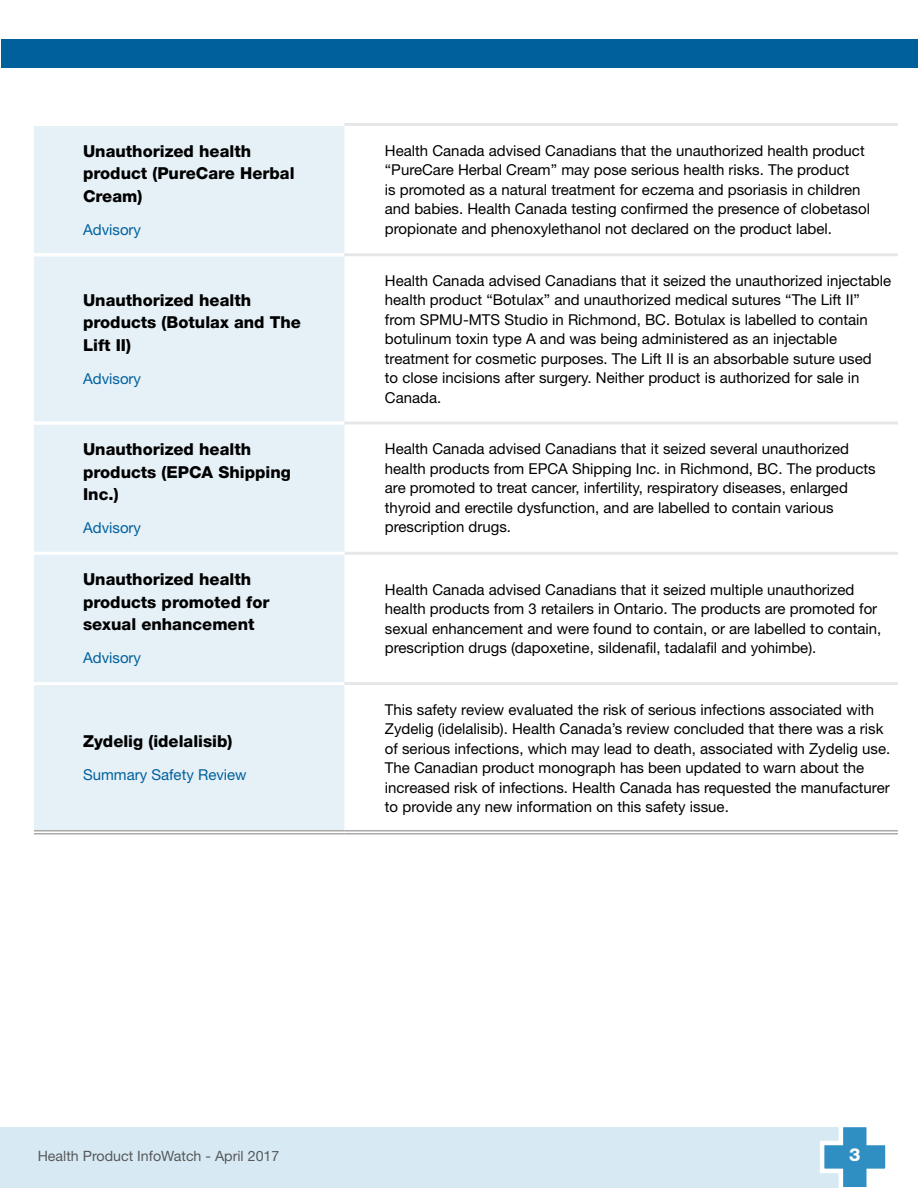
<style>
.page{position:relative;width:918px;height:1188px;background:#fff}
.page>*{position:absolute;margin:0;border:0;box-sizing:border-box;transform-origin:0 0}
.t1{font:800 18px "Helvetica Neue LT Std";color:#fff}
.Recap_-_Product{font:800 16.5px/22.5px "Helvetica Neue LT Std";color:#000}
.Text_-_Body{font:15px/19.5px "Helvetica Neue LT Std";color:#000}
.Recap_-_Com_Type{font:15px "Helvetica Neue LT Std";color:#00609c}
.t2{font:14.25px "Helvetica Neue LT Std";color:#58595b}
</style>
<div class="page">
<div style="left:1px;top:1127px;width:854px;height:61px;background:#d7eaf3"></div>
<hr style="left:0;top:1127px;width:1px;height:61px;background:#d7eaf3">
<svg style="left:820px;top:1127px;width:66px;height:61px"></svg>
<div style="left:1px;top:39px;width:917px;height:29px;background:#00609c"></div>
<div style="left:34px;top:126px;width:310px;height:704px;background:#e6f1f7"></div>
<hr style="left:34px;top:253px;width:310px;height:3px;background:#fff">
<hr style="left:34px;top:421px;width:310px;height:3px;background:#fff">
<hr style="left:344px;top:552px;width:554px;height:3px;background:#e6e7e8">
<hr style="left:34px;top:552px;width:310px;height:3px;background:#fff">
<hr style="left:34px;top:682px;width:310px;height:3px;background:#fff">
<hr style="left:344px;top:682px;width:554px;height:3px;background:#e6e7e8">
<hr style="left:34px;top:830px;width:310px;height:2px;background:#aaaba6">
<hr style="left:34px;top:833px;width:310px;height:2px;background:#aaaba6">
<hr style="left:344px;top:830px;width:554px;height:2px;background:#aaaba6">
<hr style="left:344px;top:833px;width:554px;height:2px;background:#aaaba6">
<hr style="left:344px;top:123px;width:554px;height:3px;background:#e6e7e8">
<hr style="left:344px;top:253px;width:554px;height:3px;background:#e6e7e8">
<hr style="left:344px;top:421px;width:554px;height:3px;background:#e6e7e8">
<p class="Recap_-_Product" style="left:83px;top:139px;width:213px">Unauthorized health product (PureCare Herbal<br>Cream)</p>
<p class="Recap_-_Com_Type" style="left:83px;top:220px;width:60px">Advisory</p>
<p class="Recap_-_Product" style="left:83px;top:289px;width:219px">Unauthorized health products (Botulax and The<br>Lift II)</p>
<p class="Recap_-_Com_Type" style="left:83px;top:369px;width:60px">Advisory</p>
<p class="Recap_-_Product" style="left:83px;top:438px;width:209px">Unauthorized health products (EPCA Shipping<br>Inc.)</p>
<p class="Recap_-_Com_Type" style="left:83px;top:519px;width:60px">Advisory</p>
<p class="Recap_-_Product" style="left:83px;top:568px;width:188px">Unauthorized health products promoted for sexual enhancement</p>
<p class="Recap_-_Com_Type" style="left:83px;top:649px;width:60px">Advisory</p>
<p class="Recap_-_Product" style="left:83px;top:730px;width:151px">Zydelig (idelalisib)</p>
<p class="Recap_-_Com_Type" style="left:83px;top:766px;width:165px">Summary Safety Review</p>
<p class="Text_-_Body" style="left:385px;top:141px;width:487px">Health Canada advised Canadians that the unauthorized health product “PureCare Herbal Cream” may pose serious health risks. The product<br>is promoted as a natural treatment for eczema and psoriasis in children and babies. Health Canada testing confirmed the presence of clobetasol propionate and phenoxylethanol not declared on the product label.</p>
<p class="Text_-_Body" style="left:385px;top:270px;width:508px">Health Canada advised Canadians that it seized the unauthorized injectable health product “Botulax” and unauthorized medical sutures “The Lift II” from SPMU-MTS Studio in Richmond, BC. Botulax is labelled to contain botulinum toxin type A and was being administered as an injectable treatment for cosmetic purposes. The Lift II is an absorbable suture used<br>to close incisions after surgery. Neither product is authorized for sale in Canada.</p>
<p class="Text_-_Body" style="left:385px;top:439px;width:492px">Health Canada advised Canadians that it seized several unauthorized health products from EPCA Shipping Inc. in Richmond, BC. The products are promoted to treat cancer, infertility, respiratory diseases, enlarged thyroid and erectile dysfunction, and are labelled to contain various prescription drugs.</p>
<p class="Text_-_Body" style="left:385px;top:579px;width:498px">Health Canada advised Canadians that it seized multiple unauthorized health products from 3 retailers in Ontario. The products are promoted for sexual enhancement and were found to contain, or are labelled to contain, prescription drugs (dapoxetine, sildenafil, tadalafil and yohimbe).</p>
<p class="Text_-_Body" style="left:385px;top:699px;width:507px">This safety review evaluated the risk of serious infections associated with Zydelig (idelalisib). Health Canada’s review concluded that there was a risk of serious infections, which may lead to death, associated with Zydelig use.<br>The Canadian product monograph has been updated to warn about the increased risk of infections. Health Canada has requested the manufacturer to provide any new information on this safety issue.</p>
<p class="t2" style="left:38px;top:1147px;width:243px">Health Product InfoWatch - April 2017</p>
<p class="t1" style="left:849px;top:1144px;width:13px">3</p>
</div>
